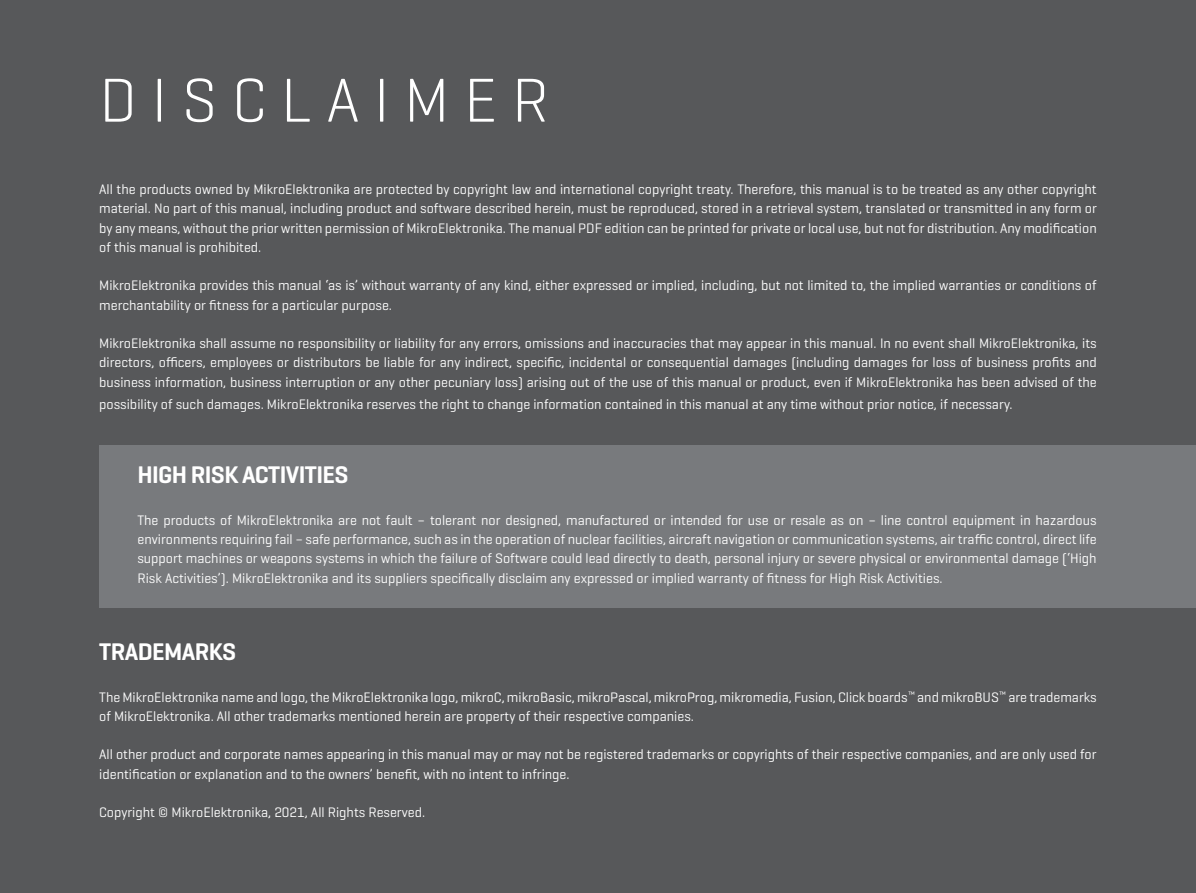
<style>
.page{position:relative;width:1196px;height:893px;background:#57585a}
.page>*{position:absolute;margin:0;border:0;box-sizing:border-box;transform-origin:0 0}
.Naslov{font:300 63px "Geogrotesque";color:#fff}
.Unutrasnji_text{font:600 24.5px "Geogrotesque";letter-spacing:-.025em;color:#fff}
.Unutrasnji_text-2{font:14px/19.2px "Geogrotesque";color:#fff;text-align:justify}
</style>
<div class="page">
<div style="left:99px;top:445px;width:1097px;height:163px;background:#787a7d"></div>
<p class="Naslov" style="left:99px;top:61px;width:451px">D I S C L A I M E R</p>
<p class="Unutrasnji_text-2" style="left:99px;top:179px;width:999px">All the products owned by MikroElektronika are protected by copyright law and international copyright treaty. Therefore, this manual is to be treated as any other copyright material. No part of this manual, including product and software described herein, must be reproduced, stored in a retrieval system, translated or transmitted in any form or by any means, without the prior written permission of MikroElektronika. The manual PDF edition can be printed for private or local use, but not for distribution. Any modification of this manual is prohibited.</p>
<p class="Unutrasnji_text-2" style="left:99px;top:275px;width:999px">MikroElektronika provides this manual ‘as is’ without warranty of any kind, either expressed or implied, including, but not limited to, the implied warranties or conditions of merchantability or fitness for a particular purpose.</p>
<p class="Unutrasnji_text-2" style="left:99px;top:333px;width:999px">MikroElektronika shall assume no responsibility or liability for any errors, omissions and inaccuracies that may appear in this manual. In no event shall MikroElektronika, its directors, officers, employees or distributors be liable for any indirect, specific, incidental or consequential damages (including damages for loss of business profits and business information, business interruption or any other pecuniary loss) arising out of the use of this manual or product, even if MikroElektronika has been advised of the</p>
<p class="Unutrasnji_text-2" style="left:99px;top:394px;width:915px">possibility of such damages. MikroElektronika reserves the right to change information contained in this manual at any time without prior notice, if necessary.</p>
<p class="Unutrasnji_text" style="left:137px;top:459px;width:212px">HIGH RISK ACTIVITIES</p>
<p class="Unutrasnji_text-2" style="left:137px;top:510px;width:960px">The products of MikroElektronika are not fault – tolerant nor designed, manufactured or intended for use or resale as on – line control equipment in hazardous environments requiring fail – safe performance, such as in the operation of nuclear facilities, aircraft navigation or communication systems, air traffic control, direct life support machines or weapons systems in which the failure of Software could lead directly to death, personal injury or severe physical or environmental damage (‘High Risk Activities’). MikroElektronika and its suppliers specifically disclaim any expressed or implied warranty of fitness for High Risk Activities.</p>
<p class="Unutrasnji_text" style="left:99px;top:636px;width:138px">TRADEMARKS</p>
<p class="Unutrasnji_text-2" style="left:99px;top:687px;width:999px">The MikroElektronika name and logo, the MikroElektronika logo, mikroC, mikroBasic, mikroPascal, mikroProg, mikromedia, Fusion, Click boards<sup>™</sup> and mikroBUS<sup>™</sup> are trademarks of MikroElektronika. All other trademarks mentioned herein are property of their respective companies.</p>
<p class="Unutrasnji_text-2" style="left:99px;top:744px;width:998px">All other product and corporate names appearing in this manual may or may not be registered trademarks or copyrights of their respective companies, and are only used for identification or explanation and to the owners’ benefit, with no intent to infringe.</p>
<p class="Unutrasnji_text-2" style="left:99px;top:802px;width:327px">Copyright © MikroElektronika, 2021, All Rights Reserved.</p>
</div>
